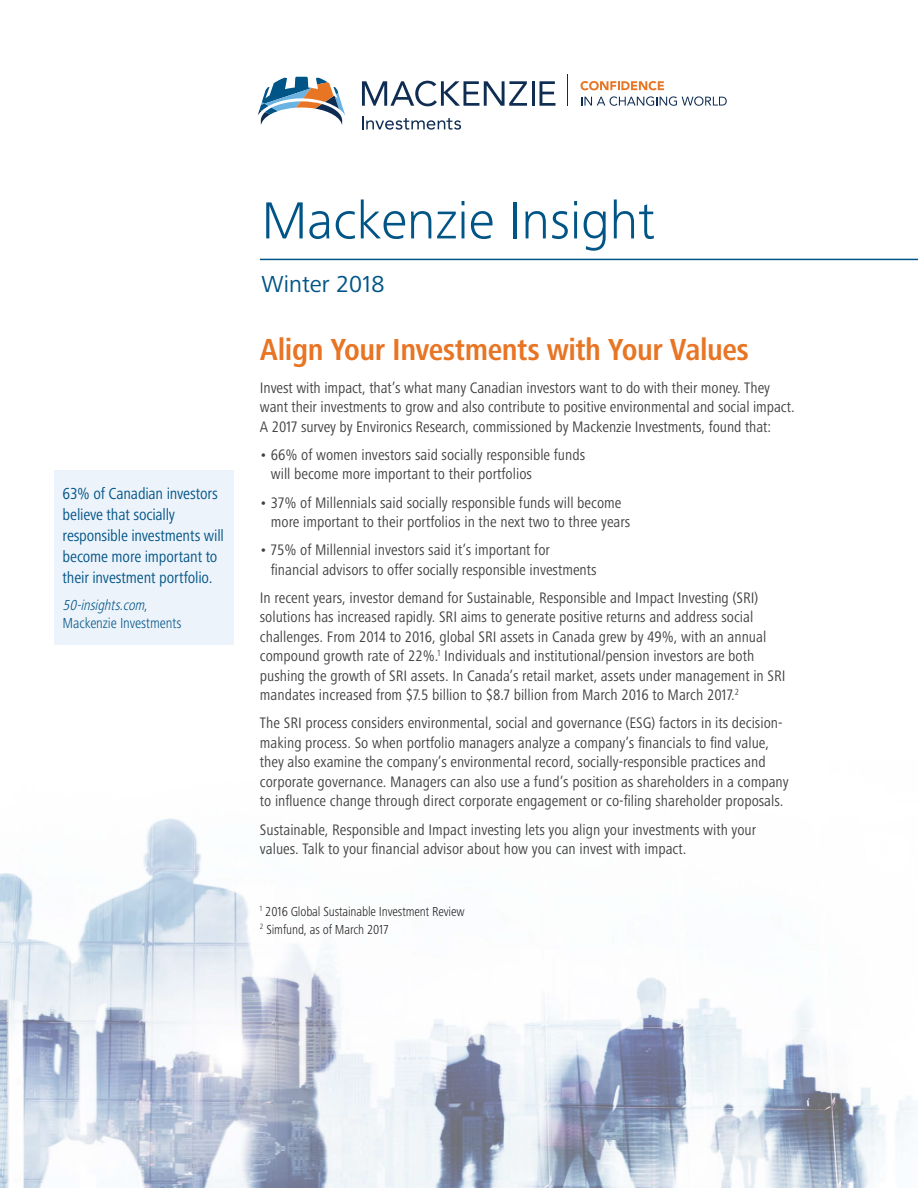
<style>
.page{position:relative;width:918px;height:1188px;background:#fff}
.page>*{position:absolute;margin:0;border:0;box-sizing:border-box;transform-origin:0 0}
.t1{font:300 54px "Frutiger Next Pro";color:#005486}
.t2{font:700 condensed 31.5px "Frutiger Next Pro";letter-spacing:-.015em;color:#e87524}
.t3{font:24px "Frutiger Next Pro";color:#005486}
.t4{font:condensed 16.5px/21px "Frutiger Next Pro";letter-spacing:-.01em;color:#005486}
.t5{font:condensed 15.75px/19.5px "Frutiger Next Pro";color:#414042}
.t6{font:300 condensed 15px/18px "Frutiger Next Pro";letter-spacing:-.01em;color:#005486}
.t7{font:300 condensed 13.5px/18.3px "Frutiger Next Pro";letter-spacing:-.01em;color:#231f20}
.s1{font-style:italic}
</style>
<div class="page">
<hr style="left:260px;top:259px;width:658px;height:1px;background:#005486">
<img style="left:0;top:818px;width:917px;height:370px">
<div style="left:54px;top:470px;width:179px;height:175px;background:#edf3fb"></div>
<svg style="left:258px;top:77px;width:87px;height:48px"></svg>
<hr style="left:568px;top:74px;width:1px;height:32px;background:#0f2d52">
<svg style="left:581px;top:81px;width:83px;height:9px"></svg>
<svg style="left:581px;top:96px;width:146px;height:10px"></svg>
<svg style="left:362px;top:81px;width:165px;height:25px"></svg>
<hr style="left:532px;top:81px;width:3px;height:25px;background:#0f2d52">
<svg style="left:540px;top:81px;width:15px;height:25px"></svg>
<svg style="left:362px;top:116px;width:99px;height:14px"></svg>
<p class="t4" style="left:63px;top:483px;width:163px">63% of Canadian investors believe that socially responsible investments will become more important to their investment portfolio.</p>
<p class="t6" style="left:63px;top:596px;width:120px"><span class="s1">50-insights.com</span>,<br>Mackenzie Investments</p>
<h1 class="t1" style="left:261px;top:190px;width:395px">Mackenzie Insight</h1>
<h3 class="t3" style="left:261px;top:271px;width:124px">Winter 2018</h3>
<h2 class="t2" style="left:260px;top:331px;width:491px">Align Your Investments with Your Values</h2>
<p class="t5" style="left:260px;top:378px;width:536px">Invest with impact, that’s what many Canadian investors want to do with their money. They want their investments to grow and also contribute to positive environmental and social impact.<br>A 2017 survey by Environics Research, commissioned by Mackenzie Investments, found that:</p>
<p class="t5" style="left:271px;top:445px;width:316px;text-indent:-11px">• 66% of women investors said socially responsible funds will become more important to their portfolios</p>
<p class="t5" style="left:271px;top:493px;width:361px;text-indent:-11px">• 37% of Millennials said socially responsible funds will become more important to their portfolios in the next two to three years</p>
<p class="t5" style="left:271px;top:540px;width:327px;text-indent:-11px">• 75% of Millennial investors said it’s important for financial advisors to offer socially responsible investments</p>
<p class="t5" style="left:260px;top:588px;width:527px">In recent years, investor demand for Sustainable, Responsible and Impact Investing (SRI) solutions has increased rapidly. SRI aims to generate positive returns and address social challenges. From 2014 to 2016, global SRI assets in Canada grew by 49%, with an annual compound growth rate of 22%.<sup>1</sup> Individuals and institutional/pension investors are both pushing the growth of SRI assets. In Canada’s retail market, assets under management in SRI mandates increased from $7.5 billion to $8.7 billion from March 2016 to March 2017.<sup>2</sup></p>
<p class="t5" style="left:260px;top:713px;width:530px">The SRI process considers environmental, social and governance (ESG) factors in its decision&shy;making process. So when portfolio managers analyze a company’s financials to find value, they also examine the company’s environmental record, socially-responsible practices and corporate governance. Managers can also use a fund’s position as shareholders in a company to influence change through direct corporate engagement or co-filing shareholder proposals.</p>
<p class="t5" style="left:260px;top:820px;width:498px">Sustainable, Responsible and Impact investing lets you align your investments with your values. Talk to your financial advisor about how you can invest with impact.</p>
<p class="t7" style="left:260px;top:902px;width:206px"><sup>1</sup> 2016 Global Sustainable Investment Review<br><sup>2</sup> Simfund, as of March 2017</p>
</div>
